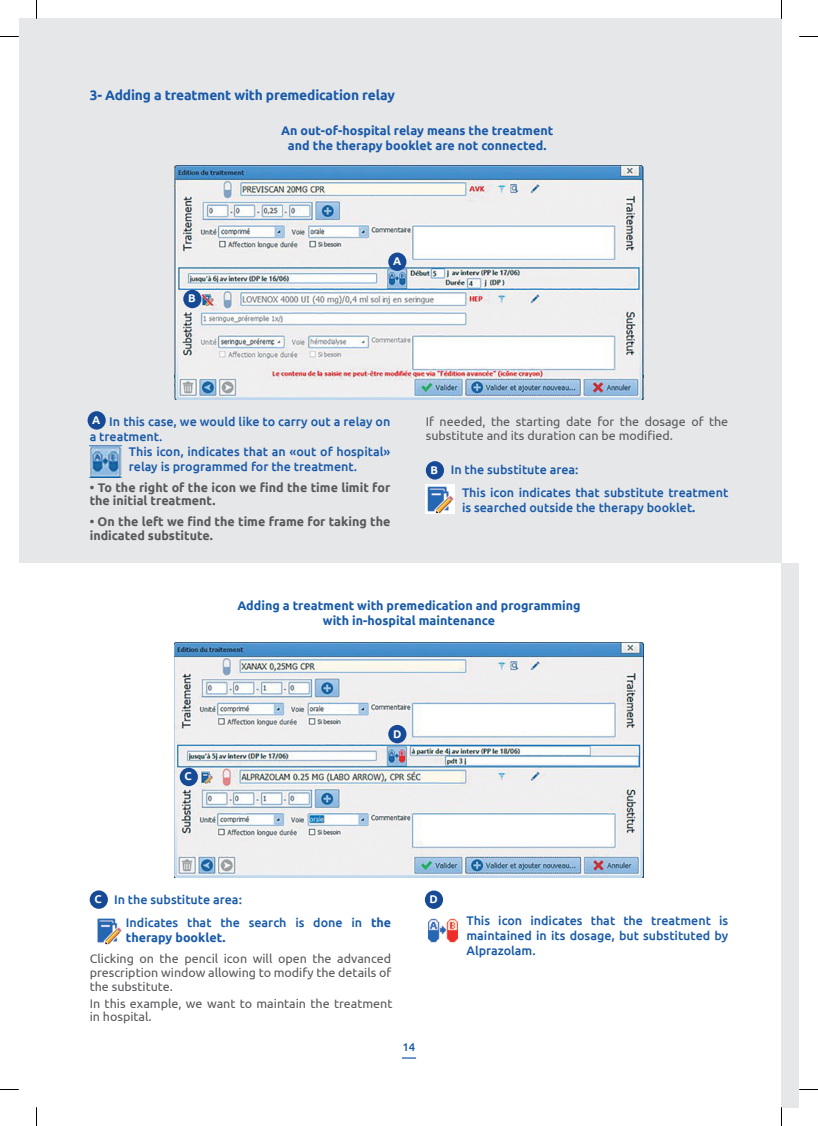
<style>
.page{position:relative;width:818px;height:1126px;background:#fff}
.page>*{position:absolute;margin:0;border:0;box-sizing:border-box;transform-origin:0 0}
.t1{font:700 13.75px "Ubuntu";letter-spacing:-.01em;color:#185aa9}
.t2{font:500 12.5px/15px "Ubuntu";color:#185aa9}
.t3{font:12.5px/13.8px "Ubuntu";color:#57585a}
.t4{font:700 12.5px/15px "Ubuntu";color:#185aa9;text-align:center}
.t5{font:700 12.5px/13.8px "Ubuntu";color:#57585a}
.t6{font:700 11.25px "Ubuntu";color:#fff}
.t7{font:500 11.25px "Ubuntu";color:#185aa9}
.s1{font-weight:700}
</style>
<div class="page">
<div style="left:781px;top:563px;width:17px;height:544px;background:#e6e7e9"></div>
<svg style="left:401px;top:1057px;width:15px;height:1px"></svg>
<div style="left:19px;top:19px;width:762px;height:544px;background:#e6e7e9"></div>
<img style="left:174px;top:165px;width:469px;height:234px">
<img style="left:90px;top:445px;width:32px;height:32px">
<div style="left:388px;top:252px;width:18px;height:19px;background:#164a96;border-radius:50%"></div>
<div style="left:183px;top:290px;width:18px;height:18px;background:#164a96;border-radius:50%"></div>
<div style="left:425px;top:461px;width:18px;height:18px;background:#164a96;border-radius:50%"></div>
<div style="left:87px;top:411px;width:19px;height:18px;background:#164a96;border-radius:50%"></div>
<img style="left:425px;top:484px;width:29px;height:29px">
<img style="left:97px;top:918px;width:25px;height:25px">
<img style="left:174px;top:642px;width:469px;height:235px">
<div style="left:180px;top:767px;width:18px;height:19px;background:#164a96;border-radius:50%"></div>
<div style="left:90px;top:890px;width:18px;height:18px;background:#164a96;border-radius:50%"></div>
<div style="left:388px;top:724px;width:18px;height:19px;background:#164a96;border-radius:50%"></div>
<img style="left:428px;top:918px;width:30px;height:25px">
<div style="left:424px;top:890px;width:19px;height:18px;background:#164a96;border-radius:50%"></div>
<svg style="left:0;top:36px;width:19px;height:1px"></svg>
<svg style="left:799px;top:36px;width:18px;height:1px"></svg>
<svg style="left:0;top:1089px;width:19px;height:1px"></svg>
<svg style="left:798px;top:1088px;width:19px;height:2px"></svg>
<svg style="left:36px;top:0;width:1px;height:19px"></svg>
<svg style="left:36px;top:1107px;width:1px;height:18px"></svg>
<p class="t1" style="left:90px;top:87px;width:306px">3- Adding a treatment with premedication relay</p>
<p class="t4" style="left:281px;top:123px;width:273px">An out-of-hospital relay means the treatment and the therapy booklet are not connected.</p>
<p class="t6" style="left:188px;top:291px;width:9px">B</p>
<p class="t6" style="left:393px;top:254px;width:10px">A</p>
<p class="t2" style="left:90px;top:413px;width:302px;text-indent:20px">In this case, we would like to carry out a relay on a treatment.</p>
<p class="t2" style="left:129px;top:443px;width:263px">This icon, indicates that an «out of hospital» relay is programmed for the treatment.</p>
<p class="t5" style="left:90px;top:480px;width:302px">• To the right of the icon we find the time limit for the initial treatment.</p>
<p class="t5" style="left:90px;top:514px;width:302px">• On the left we find the time frame for taking the indicated substitute.</p>
<p class="t6" style="left:92px;top:413px;width:10px">A</p>
<p class="t3" style="left:425px;top:415px;width:304px">If needed, the starting date for the dosage of the substitute and its duration can be modified.</p>
<p class="t6" style="left:430px;top:463px;width:9px">B</p>
<p class="t2" style="left:450px;top:462px;width:129px">In the substitute area:</p>
<p class="t2" style="left:461px;top:484px;width:267px">This icon indicates that substitute treatment is searched outside the therapy booklet<span class="s1">.</span></p>
<p class="t4" style="left:237px;top:597px;width:344px">Adding a treatment with premedication and programming with in-hospital maintenance</p>
<p class="t6" style="left:184px;top:769px;width:9px">C</p>
<p class="t6" style="left:393px;top:726px;width:10px">D</p>
<p class="t6" style="left:94px;top:892px;width:9px">C</p>
<p class="t2" style="left:114px;top:892px;width:129px">In the substitute area:</p>
<p class="t6" style="left:429px;top:892px;width:10px">D</p>
<p class="t2" style="left:126px;top:914px;width:267px">Indicates that the search is done in <span class="s1">the therapy booklet.</span></p>
<p class="t3" style="left:90px;top:951px;width:303px;text-align:justify">Clicking on the pencil icon will open the advanced prescription window allowing to modify the details of the substitute.</p>
<p class="t2" style="left:466px;top:912px;width:263px;text-align:justify">This icon indicates that the treatment is maintained in its dosage, but substituted by Alprazolam.</p>
<p class="t3" style="left:90px;top:995px;width:304px">In this example, we want to maintain the treatment in hospital.</p>
<p class="t7" style="left:402px;top:1039px;width:14px">14</p>
</div>
